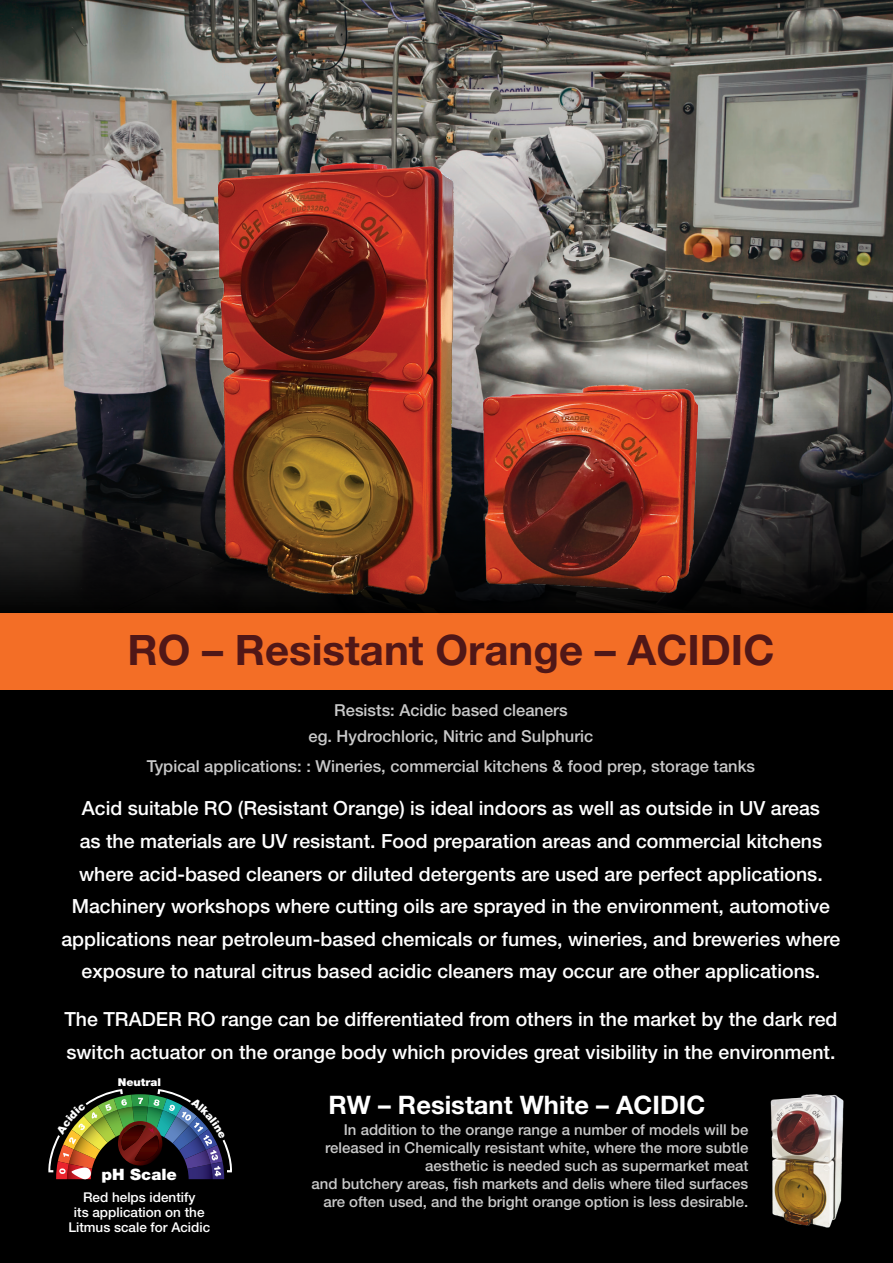
<style>
.page{position:relative;width:893px;height:1263px;background:#000}
.page>*{position:absolute;margin:0;border:0;box-sizing:border-box;transform-origin:0 0}
.t1{font:700 42px "Helvetica Neue LT Std";color:#501717}
.t2{font:700 25.5px "Helvetica Neue LT Std";color:#fff}
.t3{font:500 19.5px/32.5px "Helvetica Neue LT Std";color:#fff;text-align:center}
.t4{font:500 16.5px/25.5px "Helvetica Neue LT Std";color:#fff;text-align:center}
.t5{font:900 15.75px "Helvetica Neue LT Std";color:#fff;scale:1.05 1}
.t6{font:500 15px/18px "Helvetica Neue LT Std";color:#fff;text-align:right}
.t7{font:500 13.5px/15px "Helvetica Neue LT Std";color:#fff;text-align:center}
.t8{font:900 10.8px "Helvetica Neue LT Std";color:#fff;scale:1.05 1}
</style>
<div class="page">
<div style="left:0;top:613px;width:893px;height:76px;background:#f36e26"></div>
<img style="left:0;top:0;width:893px;height:607px">
<img style="left:462px;top:375px;width:252px;height:222px">
<img style="left:210px;top:144px;width:252px;height:463px">
<img style="left:770px;top:1094px;width:74px;height:134px">
<img style="left:48px;top:1089px;width:184px;height:90px">
<h1 class="t1" style="left:127px;top:624px;width:649px">RO – Resistant Orange – ACIDIC</h1>
<p class="t4" style="left:308px;top:697px;width:286px">Resists: Acidic based cleaners<br>eg. Hydrochloric, Nitric and Sulphuric</p>
<p class="t4" style="left:147px;top:753px;width:610px">Typical applications: : Wineries, commercial kitchens &amp; food prep, storage tanks</p>
<p class="t3" style="left:61px;top:792px;width:780px">Acid suitable RO (Resistant Orange) is ideal indoors as well as outside in UV areas<br>as the materials are UV resistant. Food preparation areas and commercial kitchens where acid-based cleaners or diluted detergents are used are perfect applications.<br>Machinery workshops where cutting oils are sprayed in the environment, automotive applications near petroleum-based chemicals or fumes, wineries, and breweries where exposure to natural citrus based acidic cleaners may occur are other applications.</p>
<p class="t3" style="left:64px;top:1003px;width:775px;text-align:left">The TRADER RO range can be differentiated from others in the market by the dark red switch actuator on the orange body which provides great visibility in the environment.</p>
<p class="t8" style="left:118px;top:1076px;width:43px">Neutral</p>
<p class="t5" style="left:102px;top:1164px;width:73px">pH Scale</p>
<p class="t7" style="left:68px;top:1190px;width:143px">Red helps identify<br>its application on the<br>Litmus scale for Acidic</p>
<h2 class="t2" style="left:328px;top:1089px;width:378px">RW – Resistant White – ACIDIC</h2>
<p class="t6" style="left:311px;top:1120px;width:438px">In addition to the orange range a number of models will be released in Chemically resistant white, where the more subtle aesthetic is needed such as supermarket meat<br>and butchery areas, fish markets and delis where tiled surfaces are often used, and the bright orange option is less desirable.</p>
</div>
